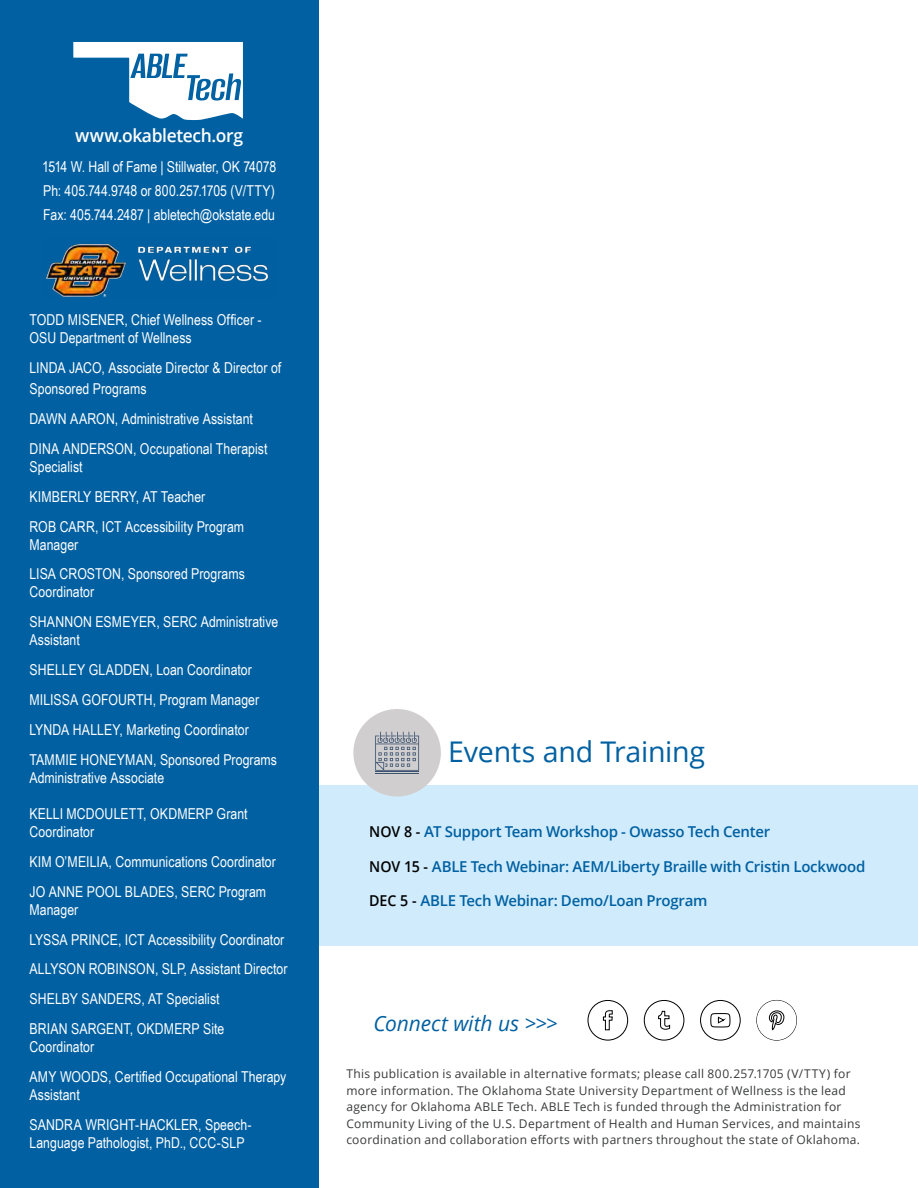
<style>
.page{position:relative;width:918px;height:1188px;background:#fff}
.page>*{position:absolute;margin:0;border:0;box-sizing:border-box;transform-origin:0 0}
.t1{font:28.5px "Open Sans";letter-spacing:-.01em;color:#0060a1}
.t2{font:italic 21px "Open Sans";letter-spacing:-.005em;color:#0060a1}
.t3{font:600 18px "Open Sans";letter-spacing:-.02em;color:#fff}
.t4{font:15px/18px "Arial Narrow";letter-spacing:.005em;color:#fff}
.t5{font:600 15px "Open Sans";letter-spacing:-.02em;color:#0060a1}
.t6{font:600 15px "Open Sans";letter-spacing:-.02em;color:#0061a2}
.t7{font:12px/16.5px "Open Sans";letter-spacing:.025em;color:#38393a}
.s1{color:#000}
</style>
<div class="page">
<div style="left:312px;top:785px;width:606px;height:160px;background:#d0ecfc"></div>
<div style="left:0;top:0;width:318px;height:1188px;background:#0060a1"></div>
<svg style="left:73px;top:42px;width:170px;height:79px"></svg>
<img style="left:46px;top:243px;width:222px;height:54px">
<svg style="left:603px;top:1010px;width:10px;height:21px"></svg>
<div style="left:588px;top:1000px;width:40px;height:40px;border:1px solid #000;border-radius:50%"></div>
<div style="left:644px;top:1000px;width:40px;height:40px;border:1px solid #000;border-radius:50%"></div>
<svg style="left:658px;top:1011px;width:12px;height:19px"></svg>
<div style="left:756px;top:1000px;width:41px;height:40px;border:1px solid #000;border-radius:50%"></div>
<div style="left:700px;top:1000px;width:41px;height:40px;border:1px solid #000;border-radius:50%"></div>
<svg style="left:710px;top:1013px;width:21px;height:28px"></svg>
<div style="left:757px;top:1000px;width:39px;height:40px;background:#fff;border-radius:50%"></div>
<svg style="left:769px;top:1010px;width:16px;height:30px"></svg>
<div style="left:353px;top:709px;width:88px;height:87px;background:#d1ced0;border-radius:50%"></div>
<hr style="left:375px;top:773px;width:44px;height:1px;background:#3c536f">
<hr style="left:375px;top:772px;width:44px;height:1px;background:#3c536f">
<svg style="left:375px;top:732px;width:44px;height:39px"></svg>
<p class="t3" style="left:75px;top:124px;width:169px">www.okabletech.org</p>
<p class="t4" style="left:42px;top:154px;width:236px;line-height:24px;text-align:justify">1514 W. Hall of Fame | Stillwater, OK 74078<br>Ph: 405.744.9748 or 800.257.1705 (V/TTY)<br>Fax: 405.744.2487 | abletech@okstate.edu</p>
<p class="t4" style="left:29px;top:310px;width:234px">TODD MISENER, Chief Wellness Officer -<br>OSU Department of Wellness</p>
<p class="t4" style="left:30px;top:357px;width:253px;line-height:21px">LINDA JACO, Associate Director &amp; Director of<br>Sponsored Programs</p>
<p class="t4" style="left:30px;top:409px;width:225px">DAWN AARON, Administrative Assistant</p>
<p class="t4" style="left:30px;top:439px;width:239px">DINA ANDERSON, Occupational Therapist<br>Specialist</p>
<p class="t4" style="left:30px;top:487px;width:177px">KIMBERLY BERRY, AT Teacher</p>
<p class="t4" style="left:30px;top:517px;width:216px">ROB CARR, ICT Accessibility Program<br>Manager</p>
<p class="t4" style="left:30px;top:565px;width:217px">LISA CROSTON, Sponsored Programs<br>Coordinator</p>
<p class="t4" style="left:30px;top:612px;width:250px">SHANNON ESMEYER, SERC Administrative<br>Assistant</p>
<p class="t4" style="left:30px;top:660px;width:224px">SHELLEY GLADDEN, Loan Coordinator</p>
<p class="t4" style="left:30px;top:690px;width:231px">MILISSA GOFOURTH, Program Manager</p>
<p class="t4" style="left:30px;top:720px;width:221px">LYNDA HALLEY, Marketing Coordinator</p>
<p class="t4" style="left:30px;top:750px;width:249px">TAMMIE HONEYMAN, Sponsored Programs<br>Administrative Associate</p>
<p class="t4" style="left:30px;top:804px;width:220px">KELLI MCDOULETT, OKDMERP Grant<br>Coordinator</p>
<p class="t4" style="left:30px;top:852px;width:248px">KIM O’MEILIA, Communications Coordinator</p>
<p class="t4" style="left:30px;top:882px;width:238px">JO ANNE POOL BLADES, SERC Program<br>Manager</p>
<p class="t4" style="left:30px;top:930px;width:256px">LYSSA PRINCE, ICT Accessibility Coordinator</p>
<p class="t4" style="left:30px;top:960px;width:260px">ALLYSON ROBINSON, SLP, Assistant Director</p>
<p class="t4" style="left:30px;top:989px;width:192px">SHELBY SANDERS, AT Specialist</p>
<p class="t4" style="left:30px;top:1019px;width:196px">BRIAN SARGENT, OKDMERP Site<br>Coordinator</p>
<p class="t4" style="left:30px;top:1067px;width:258px">AMY WOODS, Certified Occupational Therapy<br>Assistant</p>
<p class="t4" style="left:29px;top:1115px;width:224px">SANDRA WRIGHT-HACKLER, Speech-<br>Language Pathologist, PhD., CCC-SLP</p>
<p class="t1" style="left:448px;top:732px;width:258px">Events and Training</p>
<p class="t5" style="left:369px;top:821px;width:403px"><span class="s1">NOV 8 -</span> AT Support Team Workshop - Owasso Tech Center</p>
<p class="t5" style="left:369px;top:856px;width:498px"><span class="s1">NOV 15 -</span> ABLE Tech Webinar: AEM/Liberty Braille with Cristin Lockwood</p>
<p class="t6" style="left:369px;top:891px;width:340px"><span class="s1">DEC 5 -</span> ABLE Tech Webinar: Demo/Loan Program</p>
<p class="t2" style="left:374px;top:1009px;width:186px">Connect with us &gt;&gt;&gt;</p>
<p class="t7" style="left:346px;top:1065px;width:516px">This publication is available in alternative formats; please call 800.257.1705 (V/TTY) for more information. The Oklahoma State University Department of Wellness is the lead agency for Oklahoma ABLE Tech. ABLE Tech is funded through the Administration for Community Living of the U.S. Department of Health and Human Services, and maintains coordination and collaboration efforts with partners throughout the state of Oklahoma.</p>
</div>
